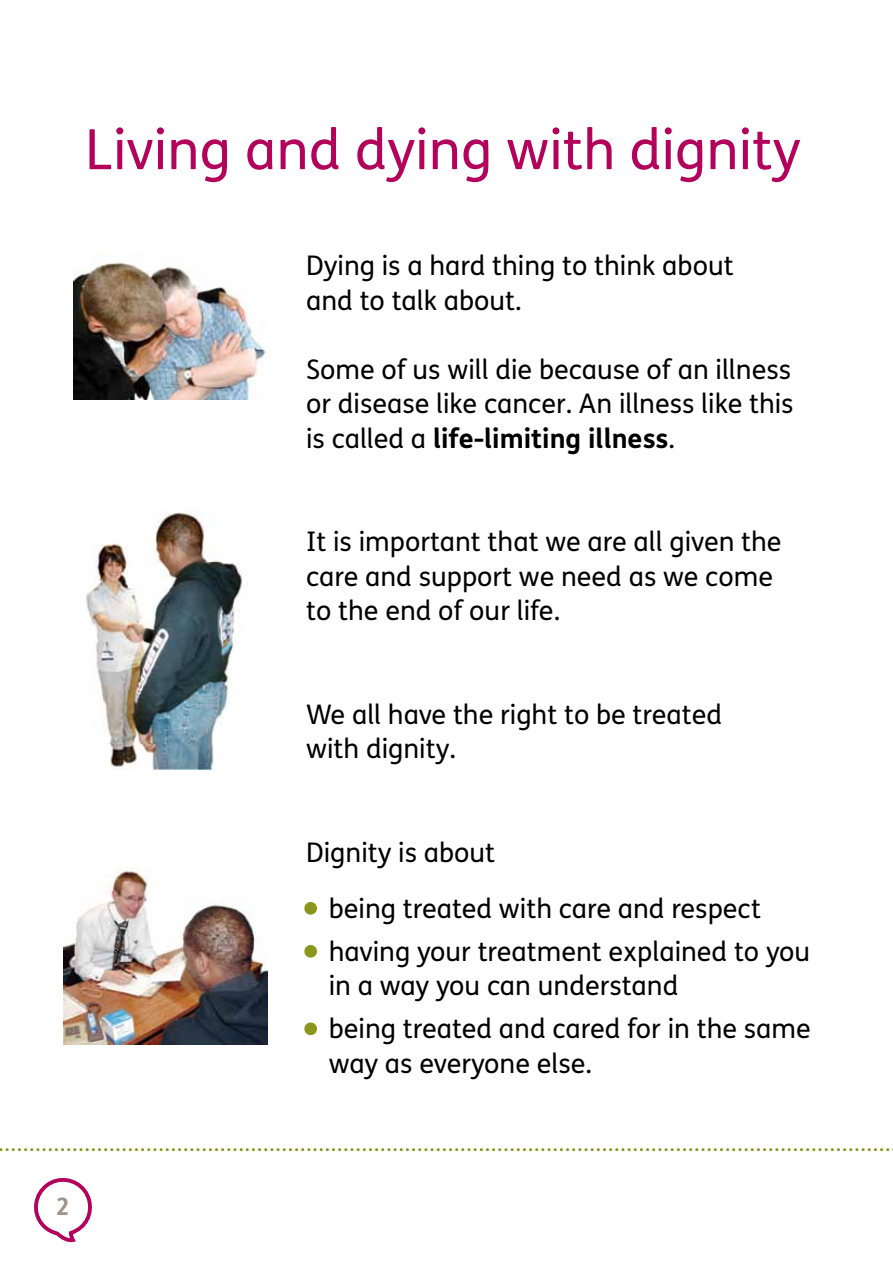
<style>
.page{position:relative;width:893px;height:1263px;background:#fff}
.page>*{position:absolute;margin:0;border:0;box-sizing:border-box;transform-origin:0 0}
.t1{font:55.5px "FS Mencap";color:#b3025b}
.t2{font:27px/34.5px "FS Mencap";color:#000}
.t3{font:700 24px "FS Mencap";color:#9f948a}
.s1{font-weight:700}
.s2{color:#8c961c}
</style>
<div class="page">
<div style="left:304px;top:902px;width:13px;height:12px;border:6px solid #8c961c;border-radius:50%"></div>
<div style="left:304px;top:945px;width:13px;height:13px;border:6px solid #8c961c;border-radius:50%"></div>
<div style="left:304px;top:1022px;width:13px;height:13px;border:6px solid #8c961c;border-radius:50%"></div>
<img style="left:74px;top:253px;width:191px;height:147px">
<img style="left:86px;top:511px;width:156px;height:258px">
<img style="left:64px;top:867px;width:203px;height:178px">
<svg style="left:0;top:1148px;width:893px;height:3px"></svg>
<svg style="left:34px;top:1178px;width:58px;height:64px"></svg>
<h1 class="t1" style="left:85px;top:118px;width:717px">Living and dying with dignity</h1>
<p class="t2" style="left:306px;top:249px;width:429px">Dying is a hard thing to think about and to talk about.</p>
<p class="t2" style="left:306px;top:353px;width:489px;text-align:justify">Some of us will die because of an illness or disease like cancer. An illness like this is called a <span class="s1">life-limiting illness</span>.</p>
<p class="t2" style="left:306px;top:525px;width:477px">It is important that we are all given the care and support we need as we come to the end of our life.</p>
<p class="t2" style="left:306px;top:698px;width:417px">We all have the right to be treated with dignity.</p>
<p class="t2" style="left:306px;top:836px;width:191px">Dignity is about</p>
<p class="t2" style="left:306px;top:892px;width:457px"><span class="s2">•</span> being treated with care and respect</p>
<p class="t2" style="left:329px;top:935px;width:483px;text-indent:-23px"><span class="s2">•</span> having your treatment explained to you in a way you can understand</p>
<p class="t2" style="left:329px;top:1012px;width:484px;text-indent:-23px"><span class="s2">•</span> being treated and cared for in the same way as everyone else.</p>
<p class="t3" style="left:56px;top:1192px;width:16px">2</p>
</div>
